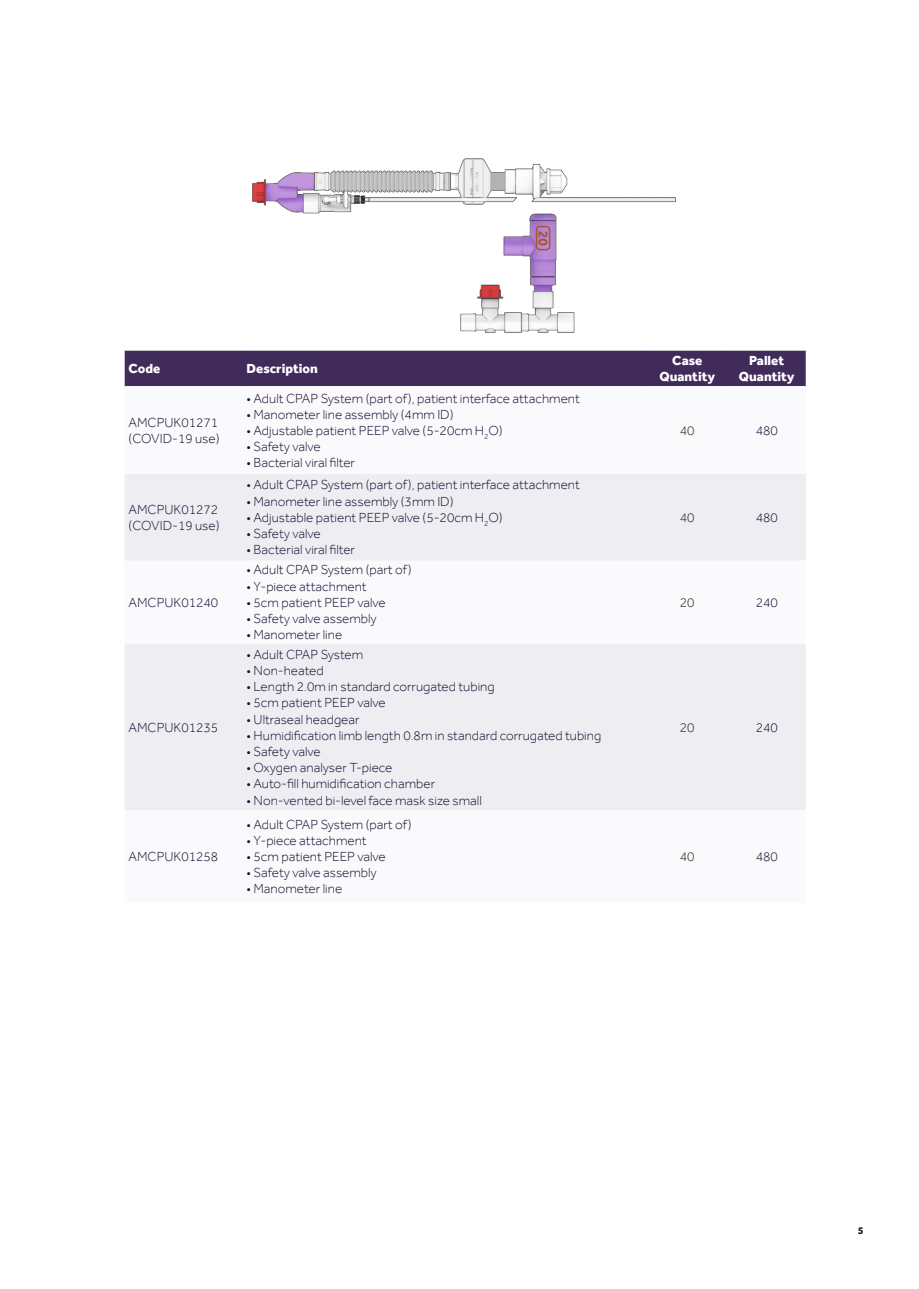
<style>
.page{position:relative;width:919px;height:1289px;background:#fff}
.page>*{position:absolute;margin:0;border:0;box-sizing:border-box;transform-origin:0 0}
.t1{font:300 13.5px "Effra";color:#190b32}
.t2{font:800 13.5px "Effra";color:#fff}
.t3{font:300 13.5px "Effra";color:#231f20}
.t4{font:800 10.5px "Effra";color:#231f20}
.s1{color:#231f20}
</style>
<div class="page">
<img style="left:252px;top:158px;width:424px;height:175px">
<div style="left:125px;top:351px;width:680px;height:35px;background:#412b5a"></div>
<svg style="left:125px;top:474px;width:680px;height:336px;fill:#eeedf1"></svg>
<p class="t2" style="left:129px;top:360px;width:33px">Code</p>
<p class="t2" style="left:246px;top:360px;width:73px">Description</p>
<p class="t1" style="left:129px;top:414px;width:91px">AMCPUK01271</p>
<p class="t1" style="left:129px;top:430px;width:92px">(COVID-19 use)</p>
<p class="t1" style="left:129px;top:501px;width:91px">AMCPUK01272</p>
<p class="t1" style="left:129px;top:517px;width:92px">(COVID-19 use)</p>
<p class="t1" style="left:129px;top:594px;width:91px">AMCPUK01240</p>
<p class="t1" style="left:129px;top:719px;width:91px">AMCPUK01235</p>
<p class="t1" style="left:129px;top:848px;width:91px">AMCPUK01258</p>
<p class="t1" style="left:246px;top:390px;width:335px">• Adult CPAP System (part of), patient interface attachment</p>
<p class="t1" style="left:246px;top:406px;width:208px">• Manometer line assembly (4mm ID)</p>
<p class="t1" style="left:246px;top:422px;width:258px">• Adjustable patient PEEP valve (5-20cm H<sub>2</sub>O)</p>
<p class="t1" style="left:246px;top:438px;width:76px">• Safety valve</p>
<p class="t1" style="left:246px;top:455px;width:110px">• Bacterial viral filter</p>
<p class="t1" style="left:246px;top:477px;width:335px"><span class="s1">•</span> Adult CPAP System (part of), patient interface attachment</p>
<p class="t1" style="left:246px;top:493px;width:208px">• Manometer line assembly (3mm ID)</p>
<p class="t1" style="left:246px;top:509px;width:258px">• Adjustable patient PEEP valve (5-20cm H<sub>2</sub>O)</p>
<p class="t1" style="left:246px;top:525px;width:76px">• Safety valve</p>
<p class="t1" style="left:246px;top:541px;width:110px">• Bacterial viral filter</p>
<p class="t1" style="left:246px;top:562px;width:167px">• Adult CPAP System (part of)</p>
<p class="t1" style="left:246px;top:578px;width:122px">• Y-piece attachment</p>
<p class="t1" style="left:246px;top:594px;width:141px">• 5cm patient PEEP valve</p>
<p class="t1" style="left:246px;top:610px;width:132px">• Safety valve assembly</p>
<p class="t1" style="left:246px;top:626px;width:97px">• Manometer line</p>
<p class="t1" style="left:246px;top:646px;width:118px">• Adult CPAP System</p>
<p class="t1" style="left:246px;top:662px;width:79px">• Non-heated</p>
<p class="t1" style="left:246px;top:678px;width:249px">• Length 2.0m in standard corrugated tubing</p>
<p class="t1" style="left:246px;top:694px;width:141px">• 5cm patient PEEP valve</p>
<p class="t1" style="left:246px;top:711px;width:115px">• Ultraseal headgear</p>
<p class="t1" style="left:246px;top:727px;width:356px">• Humidification limb length 0.8m in standard corrugated tubing</p>
<p class="t1" style="left:246px;top:743px;width:76px">• Safety valve</p>
<p class="t1" style="left:246px;top:759px;width:147px">• Oxygen analyser T-piece</p>
<p class="t1" style="left:246px;top:775px;width:190px">• Auto-fill humidification chamber</p>
<p class="t1" style="left:246px;top:792px;width:237px">• Non-vented bi-level face mask size small</p>
<p class="t1" style="left:246px;top:816px;width:167px">• Adult CPAP System (part of)</p>
<p class="t1" style="left:246px;top:832px;width:122px">• Y-piece attachment</p>
<p class="t1" style="left:246px;top:848px;width:141px">• 5cm patient PEEP valve</p>
<p class="t1" style="left:246px;top:864px;width:132px">• Safety valve assembly</p>
<p class="t1" style="left:246px;top:880px;width:97px">• Manometer line</p>
<p class="t2" style="left:672px;top:352px;width:32px">Case</p>
<p class="t2" style="left:659px;top:368px;width:57px">Quantity</p>
<p class="t2" style="left:749px;top:352px;width:37px">Pallet</p>
<p class="t2" style="left:738px;top:368px;width:57px">Quantity</p>
<p class="t3" style="left:680px;top:422px;width:16px">40</p>
<p class="t1" style="left:755px;top:422px;width:24px">480</p>
<p class="t3" style="left:680px;top:509px;width:16px">40</p>
<p class="t1" style="left:755px;top:509px;width:24px">480</p>
<p class="t3" style="left:680px;top:594px;width:16px">20</p>
<p class="t1" style="left:755px;top:594px;width:24px">240</p>
<p class="t3" style="left:680px;top:719px;width:16px">20</p>
<p class="t1" style="left:755px;top:719px;width:24px">240</p>
<p class="t3" style="left:680px;top:848px;width:16px">40</p>
<p class="t1" style="left:755px;top:848px;width:24px">480</p>
<p class="t4" style="left:857px;top:1223px;width:7px">5</p>
</div>
